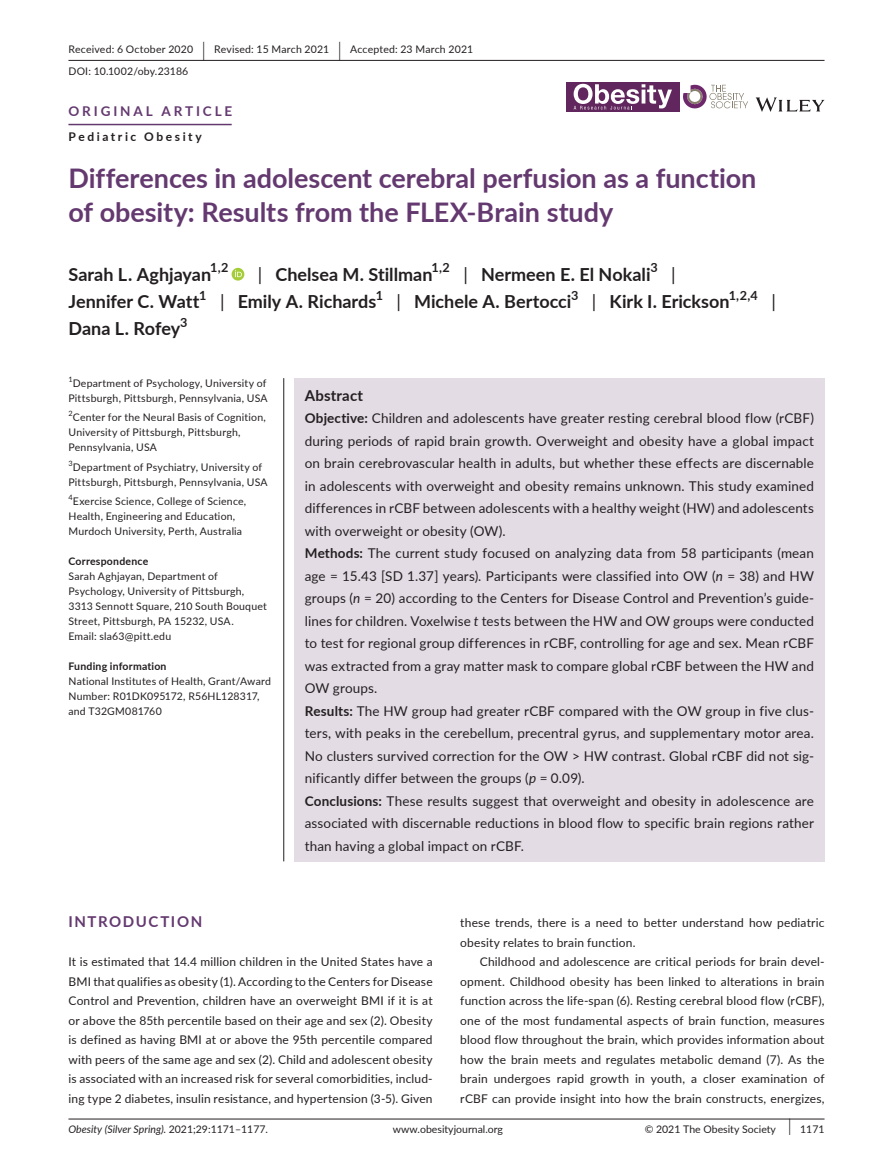
<style>
.page{position:relative;width:893px;height:1174px;background:#fff}
.page>*{position:absolute;margin:0;border:0;box-sizing:border-box;transform-origin:0 0}
.t1{font:700 27px/34.5px "Lato";color:#643970}
.t2{font:700 18px "Lato";color:#231f20}
.t3{font:18px "Lato";color:#231f20}
.t4{font:700 15px "Lato";letter-spacing:.105em;color:#643970}
.t5{font:700 15px "Lato";letter-spacing:.015em;color:#231f20}
.t6{font:13.5px/22.5px "Lato";letter-spacing:.01em;color:#231f20}
.t7{font:700 13.5px "Lato";letter-spacing:.215em;color:#643970}
.t8{font:700 12.6px "Lato";color:#231f20}
.t9{font:12px/19.5px "Lato";letter-spacing:.015em;color:#231f20;text-align:justify}
.t10{font:700 12px "Lato";letter-spacing:.215em;color:#231f20}
.t11{font:10.5px/15px "Lato";letter-spacing:.02em;color:#231f20}
.t12{font:10.5px "Lato";color:#231f20}
.t13{font:italic 10.5px "Lato";color:#231f20}
.t14{font:700 10.5px "Lato";letter-spacing:.02em;color:#231f20}
.t15{font:7.35px "Lato";color:#231f20}
.s1{font-size:19.65px}
.s2{font-weight:400}
.s3{font-weight:700}
.s4{font-style:italic}
.s5{font-style:normal}
.s6{font-size:17.4px}
</style>
<div class="page">
<hr style="left:68px;top:1118px;width:756px;height:1px;background:#231f20">
<svg style="left:756px;top:97px;width:68px;height:15px"></svg>
<div style="left:566px;top:82px;width:158px;height:30px;background:#61265d"></div>
<svg style="left:574px;top:84px;width:98px;height:26px"></svg>
<div style="left:680px;top:82px;width:44px;height:30px;background:#fff"></div>
<svg style="left:683px;top:85px;width:65px;height:24px"></svg>
<hr style="left:68px;top:60px;width:756px;height:1px;background:#231f20">
<hr style="left:68px;top:124px;width:164px;height:1px;background:#643970">
<div style="left:232px;top:268px;width:12px;height:12px;background:#a5cd39;border-radius:50%"></div>
<svg style="left:235px;top:270px;width:7px;height:7px"></svg>
<div style="left:294px;top:378px;width:530px;height:483px;background:#e3dce5"></div>
<hr style="left:283px;top:378px;width:1px;height:483px;background:#231f20">
<p class="t11" style="left:68px;top:38px;width:406px;line-height:21.8px">Received: 6 October 2020 <span class="s1">|</span> Revised: 15 March 2021 <span class="s1">|</span> Accepted: 23 March 2021<br>DOI: 10.1002/oby.23186</p>
<p class="t7" style="left:68px;top:101px;width:165px">ORIGINAL ARTICLE</p>
<p class="t10" style="left:68px;top:128px;width:135px">Pediatric Obesity</p>
<h1 class="t1" style="left:68px;top:159px;width:689px">Differences in adolescent cerebral perfusion as a function of obesity: Results from the FLEX-Brain study</h1>
<h2 class="t2" style="left:68px;top:261px;width:144px">Sarah L. Aghjayan</h2>
<p class="t8" style="left:210px;top:259px;width:20px">1,2</p>
<h2 class="t2" style="left:258px;top:261px;width:176px"><span class="s2">|</span> Chelsea M. Stillman</h2>
<p class="t8" style="left:432px;top:259px;width:20px">1,2</p>
<h2 class="t2" style="left:463px;top:261px;width:189px"><span class="s2">|</span> Nermeen E. El Nokali</h2>
<p class="t8" style="left:650px;top:259px;width:9px">3</p>
<h2 class="t3" style="left:671px;top:261px;width:6px">|</h2>
<h2 class="t2" style="left:68px;top:288px;width:132px">Jennifer C. Watt</h2>
<p class="t8" style="left:199px;top:286px;width:9px">1</p>
<h2 class="t2" style="left:220px;top:288px;width:158px"><span class="s2">|</span> Emily A. Richards</h2>
<p class="t8" style="left:376px;top:286px;width:9px">1</p>
<h2 class="t2" style="left:397px;top:288px;width:176px"><span class="s2">|</span> Michele A. Bertocci</h2>
<p class="t8" style="left:571px;top:286px;width:9px">3</p>
<h2 class="t2" style="left:592px;top:288px;width:139px"><span class="s2">|</span> Kirk I. Erickson</h2>
<p class="t8" style="left:729px;top:286px;width:31px">1,2,4</p>
<h2 class="t3" style="left:771px;top:288px;width:6px">|</h2>
<h2 class="t2" style="left:68px;top:315px;width:113px">Dana L. Rofey</h2>
<p class="t8" style="left:180px;top:313px;width:9px">3</p>
<p class="t15" style="left:68px;top:374px;width:6px">1</p>
<p class="t11" style="left:68px;top:375px;width:201px;text-align:center">Department of Psychology, University of<br>Pittsburgh, Pittsburgh, Pennsylvania, USA</p>
<p class="t11" style="left:68px;top:409px;width:199px"><sup>2</sup>Center for the Neural Basis of Cognition,<br>University of Pittsburgh, Pittsburgh,<br>Pennsylvania, USA</p>
<p class="t11" style="left:68px;top:459px;width:201px"><sup>3</sup>Department of Psychiatry, University of<br>Pittsburgh, Pittsburgh, Pennsylvania, USA</p>
<p class="t11" style="left:68px;top:493px;width:179px"><sup>4</sup>Exercise Science, College of Science,<br>Health, Engineering and Education,<br>Murdoch University, Perth, Australia</p>
<p class="t14" style="left:68px;top:553px;width:81px">Correspondence</p>
<p class="t11" style="left:68px;top:568px;width:200px">Sarah Aghjayan, Department of Psychology, University of Pittsburgh, 3313 Sennott Square, 210 South Bouquet Street, Pittsburgh, PA 15232, USA.<br>Email: sla63@pitt.edu</p>
<p class="t14" style="left:68px;top:658px;width:100px">Funding information</p>
<p class="t11" style="left:68px;top:673px;width:204px">National Institutes of Health, Grant/Award<br>Number: R01DK095172, R56HL128317, and T32GM081760</p>
<p class="t5" style="left:305px;top:384px;width:60px">Abstract</p>
<p class="t6" style="left:305px;top:406px;width:511px"><span class="s3">Objective:</span> Children and adolescents have greater resting cerebral blood flow (rCBF) during periods of rapid brain growth. Overweight and obesity have a global impact on brain cerebrovascular health in adults, but whether these effects are discernable in adolescents with overweight and obesity remains unknown. This study examined differences in rCBF between adolescents with a healthy weight (HW) and adolescents with overweight or obesity (OW).<br><span class="s3">Methods:</span> The current study focused on analyzing data from 58 participants (mean age = 15.43 [SD 1.37] years). Participants were classified into OW (<span class="s4">n</span> = 38) and HW groups (<span class="s4">n</span> = 20) according to the Centers for Disease Control and Prevention’s guide&shy;lines for children. Voxelwise <span class="s4">t</span> tests between the HW and OW groups were conducted to test for regional group differences in rCBF, controlling for age and sex. Mean rCBF was extracted from a gray matter mask to compare global rCBF between the HW and OW groups.<br><span class="s3">Results:</span> The HW group had greater rCBF compared with the OW group in five clus&shy;ters, with peaks in the cerebellum, precentral gyrus, and supplementary motor area.<br>No clusters survived correction for the OW &gt; HW contrast. Global rCBF did not sig&shy;nificantly differ between the groups (<span class="s4">p</span> = 0.09).<br><span class="s3">Conclusions:</span> These results suggest that overweight and obesity in adolescence are associated with discernable reductions in blood flow to specific brain regions rather than having a global impact on rCBF.</p>
<p class="t4" style="left:68px;top:911px;width:135px">INTRODUCTION</p>
<p class="t9" style="left:68px;top:951px;width:366px">It is estimated that 14.4 million children in the United States have a BMI that qualifies as obesity (1). According to the Centers for Disease Control and Prevention, children have an overweight BMI if it is at or above the 85th percentile based on their age and sex (2). Obesity is defined as having BMI at or above the 95th percentile compared with peers of the same age and sex (2). Child and adolescent obesity is associated with an increased risk for several comorbidities, includ&shy;ing type 2 diabetes, insulin resistance, and hypertension (3-5). Given</p>
<p class="t9" style="left:460px;top:912px;width:366px">these trends, there is a need to better understand how pediatric obesity relates to brain function.</p>
<p class="t9" style="left:460px;top:951px;width:366px;text-indent:20px">Childhood and adolescence are critical periods for brain devel&shy;opment. Childhood obesity has been linked to alterations in brain function across the life-span (6). Resting cerebral blood flow (rCBF), one of the most fundamental aspects of brain function, measures blood flow throughout the brain, which provides information about how the brain meets and regulates metabolic demand (7). As the brain undergoes rapid growth in youth, a closer examination of rCBF can provide insight into how the brain constructs, energizes,</p>
<p class="t13" style="left:68px;top:1121px;width:201px">Obesity (Silver Spring). <span class="s5">2021;29:1171–1177.</span></p>
<p class="t12" style="left:393px;top:1121px;width:112px">www.obesityjournal.org</p>
<p class="t12" style="left:645px;top:1121px;width:181px">© 2021 The Obesity Society <span class="s6">|</span> 1171</p>
</div>
